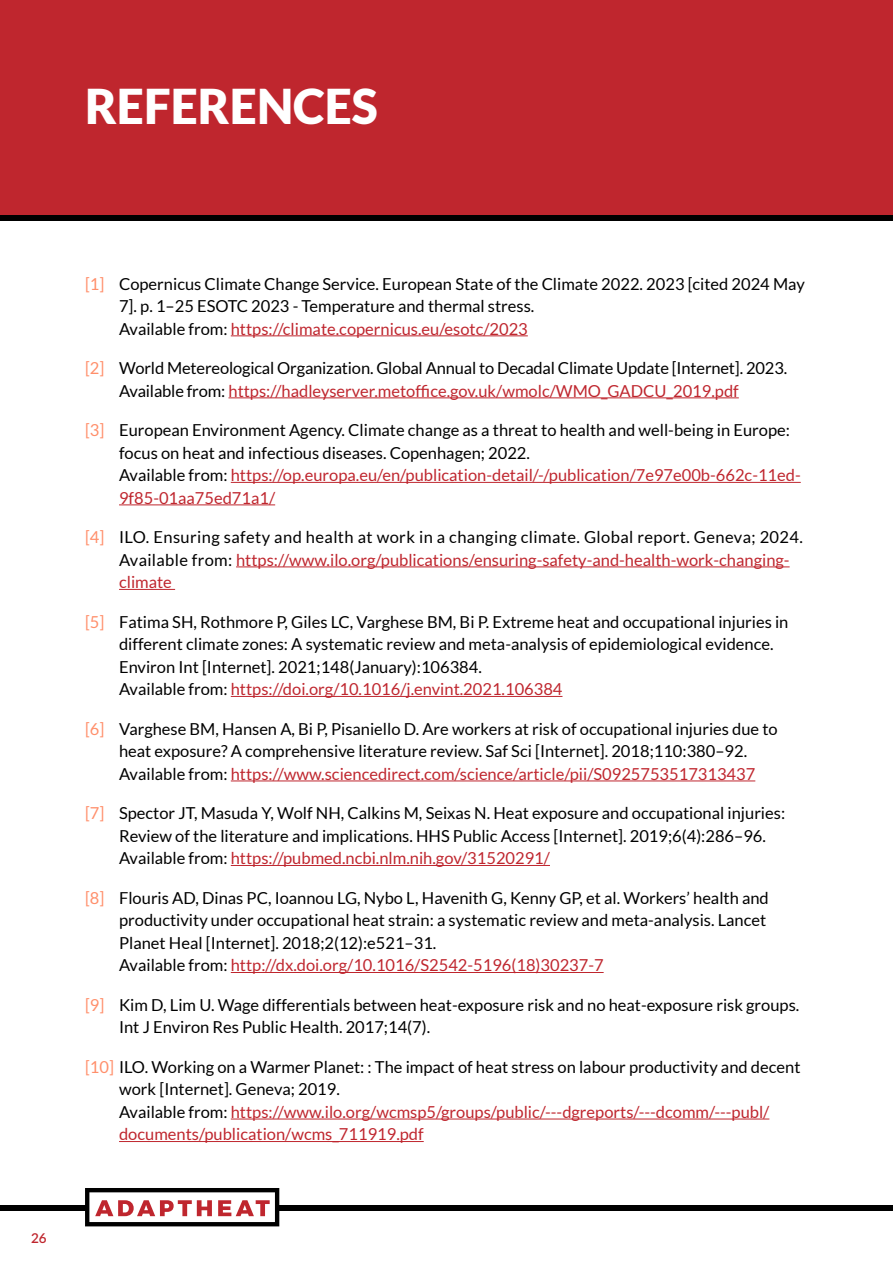
<style>
.page{position:relative;width:893px;height:1263px;background:#fff}
.page>*{position:absolute;margin:0;border:0;box-sizing:border-box;transform-origin:0 0}
.t1{font:900 48px "Lato";color:#fff}
.t2{font:16.5px/22.5px "Lato";color:#000}
.t3{font:16.5px/22.5px "Lato";letter-spacing:.02em;color:#000}
.t4{font:600 13.5px "Lato";color:#bf262e}
.s1{color:#ff8f6b}
.s2{color:#bf262e}
</style>
<div class="page">
<div style="left:0;top:0;width:893px;height:218px;background:#bf262e"></div>
<div style="left:0;top:1205px;width:893px;height:6px;background:#000"></div>
<svg style="left:85px;top:1188px;width:194px;height:38px"></svg>
<div style="left:0;top:216px;width:893px;height:5px;background:#000"></div>
<hr style="left:231px;top:335px;width:297px;height:1px;background:#bf262e">
<hr style="left:228px;top:397px;width:511px;height:1px;background:#bf262e">
<hr style="left:231px;top:482px;width:570px;height:1px;background:#bf262e">
<hr style="left:119px;top:504px;width:156px;height:1px;background:#bf262e">
<hr style="left:236px;top:566px;width:554px;height:1px;background:#bf262e">
<hr style="left:119px;top:589px;width:56px;height:1px;background:#bf262e">
<hr style="left:231px;top:696px;width:331px;height:1px;background:#bf262e">
<hr style="left:231px;top:780px;width:524px;height:1px;background:#bf262e">
<hr style="left:231px;top:865px;width:319px;height:1px;background:#bf262e">
<hr style="left:231px;top:972px;width:373px;height:1px;background:#bf262e">
<hr style="left:231px;top:1118px;width:538px;height:1px;background:#bf262e">
<hr style="left:119px;top:1141px;width:305px;height:1px;background:#bf262e">
<h1 class="t1" style="left:85px;top:78px;width:294px">REFERENCES</h1>
<p class="t4" style="left:31px;top:1228px;width:17px">26</p>
<p class="t2" style="left:119px;top:272px;width:687px;text-indent:-34px"><span class="s1">[1]</span> Copernicus Climate Change Service. European State of the Climate 2022. 2023 [cited 2024 May<br>7]. p. 1–25 ESOTC 2023 - Temperature and thermal stress.<br>Available from: <span class="s2">https://climate.copernicus.eu/esotc/2023</span></p>
<p class="t2" style="left:119px;top:357px;width:670px;text-indent:-34px"><span class="s1">[2]</span> World Metereological Organization. Global Annual to Decadal Climate Update [Internet]. 2023.<br>Available from: <span class="s2">https://hadleyserver.metoffice.gov.uk/wmolc/WMO_GADCU_2019.pdf</span></p>
<p class="t2" style="left:119px;top:419px;width:683px;text-indent:-34px"><span class="s1">[3]</span> European Environment Agency. Climate change as a threat to health and well-being in Europe: focus on heat and infectious diseases. Copenhagen; 2022.<br>Available from: <span class="s2">https://op.europa.eu/en/publication-detail/-/publication/7e97e00b-662c-11ed-9f85-01aa75ed71a1/</span></p>
<p class="t3" style="left:119px;top:526px;width:685px;text-indent:-34px"><span class="s1">[4]</span> ILO. Ensuring safety and health at work in a changing climate. Global report. Geneva; 2024.<br>Available from: <span class="s2">https://www.ilo.org/publications/ensuring-safety-and-health-work-changing&shy;climate</span></p>
<p class="t2" style="left:119px;top:610px;width:671px;text-indent:-34px"><span class="s1">[5]</span> Fatima SH, Rothmore P, Giles LC, Varghese BM, Bi P. Extreme heat and occupational injuries in different climate zones: A systematic review and meta-analysis of epidemiological evidence.<br>Environ Int [Internet]. 2021;148(January):106384.<br>Available from: <span class="s2">https://doi.org/10.1016/j.envint.2021.106384</span></p>
<p class="t2" style="left:119px;top:717px;width:660px;text-indent:-34px"><span class="s1">[6]</span> Varghese BM, Hansen A, Bi P, Pisaniello D. Are workers at risk of occupational injuries due to heat exposure? A comprehensive literature review. Saf Sci [Internet]. 2018;110:380–92.<br>Available from: <span class="s2">https://www.sciencedirect.com/science/article/pii/S0925753517313437</span></p>
<p class="t2" style="left:119px;top:802px;width:668px;text-indent:-34px"><span class="s1">[7]</span> Spector JT, Masuda Y, Wolf NH, Calkins M, Seixas N. Heat exposure and occupational injuries:<br>Review of the literature and implications. HHS Public Access [Internet]. 2019;6(4):286–96.<br>Available from: <span class="s2">https://pubmed.ncbi.nlm.nih.gov/31520291/</span></p>
<p class="t2" style="left:119px;top:886px;width:651px;text-indent:-34px"><span class="s1">[8]</span> Flouris AD, Dinas PC, Ioannou LG, Nybo L, Havenith G, Kenny GP, et al. Workers’ health and productivity under occupational heat strain: a systematic review and meta-analysis. Lancet Planet Heal [Internet]. 2018;2(12):e521–31.<br>Available from: <span class="s2">http://dx.doi.org/10.1016/S2542-5196(18)30237-7</span></p>
<p class="t2" style="left:119px;top:993px;width:682px;text-indent:-34px"><span class="s1">[9]</span> Kim D, Lim U. Wage differentials between heat-exposure risk and no heat-exposure risk groups.<br>Int J Environ Res Public Health. 2017;14(7).</p>
<p class="t2" style="left:119px;top:1055px;width:683px;text-indent:-34px"><span class="s1">[10]</span> ILO. Working on a Warmer Planet: : The impact of heat stress on labour productivity and decent work [Internet]. Geneva; 2019.<br>Available from: <span class="s2">https://www.ilo.org/wcmsp5/groups/public/---dgreports/---dcomm/---publ/ documents/publication/wcms_711919.pdf</span></p>
</div>
